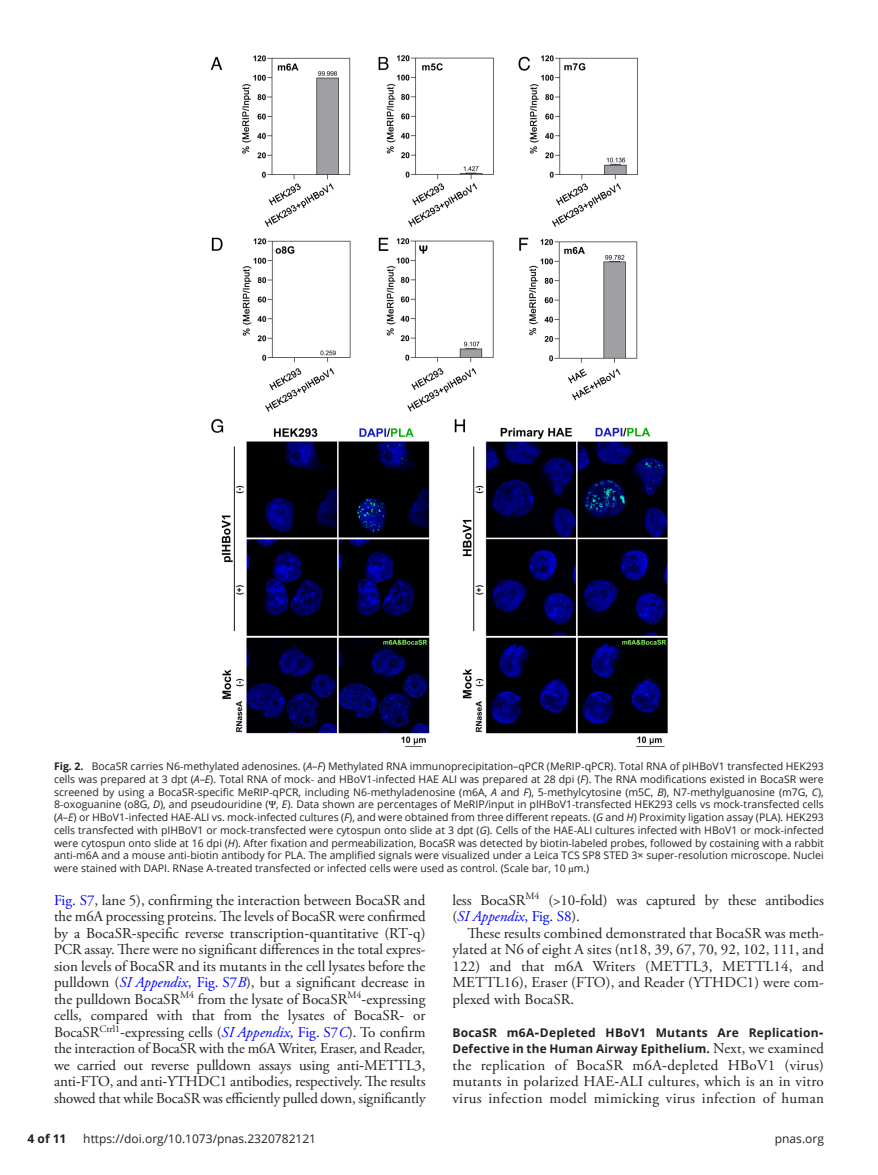
<style>
.page{position:relative;width:878px;height:1175px;background:#fff}
.page>*{position:absolute;margin:0;border:0;box-sizing:border-box;transform-origin:0 0}
.t1{font:15px/16.5px "Adobe Garamond Pro";letter-spacing:-.005em;color:#231f20;text-align:justify}
.t2{font:700 12px/16.5px "Open Sans";letter-spacing:.02em;color:#231f20}
.t3{font:12px "Open Sans";color:#231f20}
.t4{font:10.5px/12.8px "Open Sans";color:#231f20;text-align:justify}
.s1{font-weight:700}
.s2{font-family:"STIX"}
.s3{font-style:italic}
.s4{color:#00f}
.s5{font-style:italic;color:#00f}
.s6{font-family:"STIX";font-size:15px}
.s7{font-family:"Adobe Garamond Pro";font-weight:400;font-size:15px}
</style>
<div class="page">
<img style="left:210px;top:55px;width:458px;height:692px">
<p class="t4" style="left:54px;top:759px;width:771px"><span class="s1">Fig. 2.</span> BocaSR carries N6<span class="s2">-</span>methylated adenosines. (<span class="s3">A</span>–<span class="s3">F</span>) Methylated RNA immunoprecipitation–qPCR (MeRIP<span class="s2">-</span>qPCR). Total RNA of pIHBoV1 transfected HEK293 cells was prepared at 3 dpt (<span class="s3">A</span>–<span class="s3">E</span>). Total RNA of mock<span class="s2">-</span> and HBoV1<span class="s2">-</span>infected HAE ALI was prepared at 28 dpi (<span class="s3">F</span>). The RNA modifications existed in BocaSR were screened by using a BocaSR<span class="s2">-</span>specific MeRIP<span class="s2">-</span>qPCR, including N6<span class="s2">-</span>methyladenosine (m6A, <span class="s3">A</span> and <span class="s3">F</span>), 5<span class="s2">-</span>methylcytosine (m5C, <span class="s3">B</span>), N7<span class="s2">-</span>methylguanosine (m7G, <span class="s3">C</span>), 8<span class="s2">-</span>oxoguanine (o8G, <span class="s3">D</span>), and pseudouridine (<span class="s2">Ψ</span>, <span class="s3">E</span>). Data shown are percentages of MeRIP/input in pIHBoV1<span class="s2">-</span>transfected HEK293 cells vs mock<span class="s2">-</span>transfected cells (<span class="s3">A</span>–<span class="s3">E</span>) or HBoV1<span class="s2">-</span>infected HAE<span class="s2">-</span>ALI vs. mock<span class="s2">-</span>infected cultures (<span class="s3">F</span>), and were obtained from three different repeats. (<span class="s3">G</span> and <span class="s3">H</span>) Proximity ligation assay (PLA). HEK293 cells transfected with pIHBoV1 or mock<span class="s2">-</span>transfected were cytospun onto slide at 3 dpt (<span class="s3">G</span>). Cells of the HAE<span class="s2">-</span>ALI cultures infected with HBoV1 or mock<span class="s2">-</span>infected were cytospun onto slide at 16 dpi (<span class="s3">H</span>). After fixation and permeabilization, BocaSR was detected by biotin<span class="s2">-</span>labeled probes, followed by costaining with a rabbit anti<span class="s2">-</span>m6A and a mouse anti<span class="s2">-</span>biotin antibody for PLA. The amplified signals were visualized under a Leica TCS SP8 STED 3× super<span class="s2">-</span>resolution microscope. Nuclei were stained with DAPI. RNase A<span class="s2">-</span>treated transfected or infected cells were used as control. (Scale bar, 10 <span class="s2">µ</span>m.)</p>
<p class="t1" style="left:54px;top:892px;width:373px"><span class="s4">Fig. S7</span>, lane 5), confirming the interaction between BocaSR and the m6A processing proteins. The levels of BocaSR were confirmed by a BocaSR<span class="s2">-</span>specific reverse transcription<span class="s2">-</span>quantitative (RT<span class="s2">-</span>q)<br>PCR assay. There were no significant differences in the total expres&shy;sion levels of BocaSR and its mutants in the cell lysates before the pulldown (<span class="s5">SI Appendix</span><span class="s4">, Fig. S7</span><span class="s5">B</span>), but a significant decrease in the pulldown BocaSR<sup>M4</sup> from the lysate of BocaSR<sup>M4</sup><span class="s2">-</span>expressing cells, compared with that from the lysates of BocaSR<span class="s2">-</span> or BocaSR<sup>Ctrl1</sup><span class="s2">-</span>expressing cells (<span class="s5">SI Appendix</span><span class="s4">, Fig. S7</span><span class="s5">C</span>). To confirm the interaction of BocaSR with the m6A Writer, Eraser, and Reader, we carried out reverse pulldown assays using anti<span class="s2">-</span>METTL3, anti<span class="s2">-</span>FTO, and anti<span class="s2">-</span>YTHDC1 antibodies, respectively. The results showed that while BocaSR was efficiently pulled down, significantly</p>
<h1 class="t1" style="left:452px;top:892px;width:373px">less BocaSR<sup>M4</sup> (&gt;10<span class="s2">-</span>fold) was captured by these antibodies (<span class="s5">SI Appendix</span><span class="s4">, Fig. S8</span>).</h1>
<p class="t1" style="left:452px;top:925px;width:373px;text-indent:15px">These results combined demonstrated that BocaSR was meth&shy;ylated at N6 of eight A sites (nt18, 39, 67, 70, 92, 102, 111, and 122) and that m6A Writers (METTL3, METTL14, and METTL16), Eraser (FTO), and Reader (YTHDC1) were com&shy;plexed with BocaSR.</p>
<p class="t2" style="left:452px;top:1024px;width:373px">BocaSR m6A<span class="s6">-</span>Depleted HBoV1 Mutants Are Replication<span class="s6">-<br></span>Defective in the Human Airway Epithelium. <span class="s7">Next, we examined</span></p>
<h1 class="t1" style="left:452px;top:1057px;width:373px">the replication of BocaSR m6A<span class="s2">-</span>depleted HBoV1 (virus) mutants in polarized HAE<span class="s2">-</span>ALI cultures, which is an in vitro virus infection model mimicking virus infection of human</h1>
<p class="t2" style="left:28px;top:1130px;width:40px">4 of 11</p>
<p class="t3" style="left:83px;top:1130px;width:234px">https://doi.org/10.1073/pnas.2320782121</p>
<p class="t3" style="left:774px;top:1130px;width:51px">pnas.org</p>
</div>
